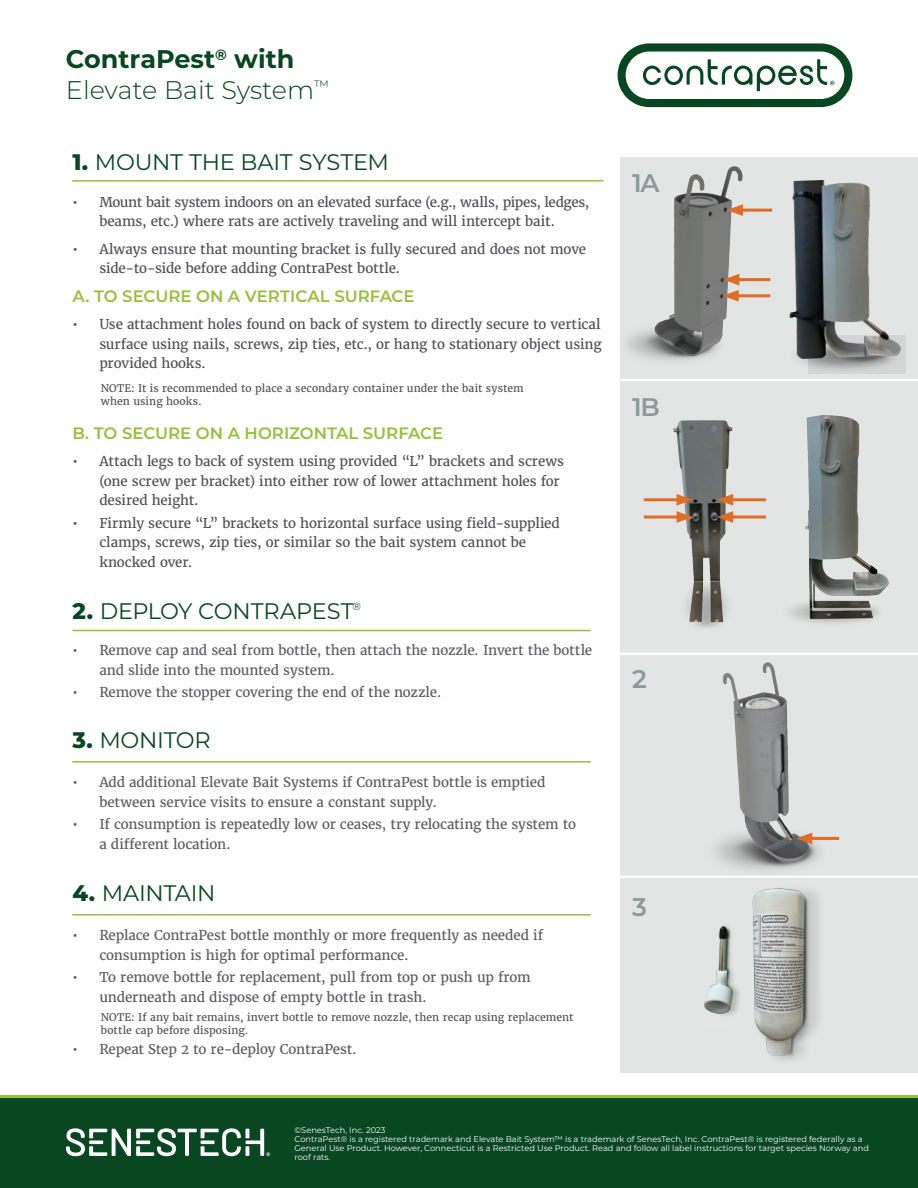
<style>
.page{position:relative;width:918px;height:1188px;background:#fff}
.page>*{position:absolute;margin:0;border:0;box-sizing:border-box;transform-origin:0 0}
.t1{font:300 25.5px "Montserrat";color:#084721}
.t2{font:700 25.5px "Montserrat";color:#084721}
.t3{font:600 25.5px "Montserrat";color:#8c9a99}
.t4{font:22.5px "Montserrat";letter-spacing:-.01em;color:#084721}
.Numbered_list_continue{font:600 16.5px "Montserrat";color:#95c03c}
.t5{font:13.5px/19.5px "Merriweather";letter-spacing:-.01em;color:#4e5053}
.t6{font:13.5px/19.5px "Merriweather";letter-spacing:-.01em;color:#5a5c5e}
.t7{font:10.5px/12.8px "Merriweather";letter-spacing:.01em;color:#4e5053}
.t8{font:8.25px/9px "Montserrat";color:#fff}
.s1{font-weight:800}
</style>
<div class="page">
<div style="left:621px;top:157px;width:297px;height:915px;background:#e3e5e4"></div>
<hr style="left:564px;top:379px;width:354px;height:2px;background:#fff">
<hr style="left:617px;top:653px;width:301px;height:2px;background:#fff">
<hr style="left:617px;top:876px;width:301px;height:2px;background:#fff">
<img style="left:698px;top:888px;width:141px;height:185px">
<img style="left:715px;top:662px;width:124px;height:208px">
<hr style="left:807px;top:837px;width:32px;height:3px;background:#de6d27">
<svg style="left:796px;top:833px;width:16px;height:11px"></svg>
<img style="left:620px;top:165px;width:149px;height:211px">
<hr style="left:737px;top:209px;width:35px;height:3px;background:#de6d27">
<svg style="left:727px;top:204px;width:16px;height:12px"></svg>
<hr style="left:734px;top:278px;width:36px;height:3px;background:#de6d27">
<hr style="left:733px;top:294px;width:37px;height:3px;background:#de6d27">
<svg style="left:723px;top:274px;width:16px;height:28px"></svg>
<img style="left:662px;top:420px;width:83px;height:155px">
<hr style="left:644px;top:515px;width:38px;height:3px;background:#de6d27">
<hr style="left:727px;top:515px;width:39px;height:3px;background:#de6d27">
<hr style="left:727px;top:498px;width:39px;height:3px;background:#de6d27">
<svg style="left:717px;top:494px;width:16px;height:29px"></svg>
<div style="left:0;top:1095px;width:918px;height:93px;background:#084721"></div>
<svg style="left:66px;top:1128px;width:204px;height:28px"></svg>
<svg style="left:618px;top:43px;width:234px;height:64px"></svg>
<hr style="left:72px;top:180px;width:532px;height:2px;background:#95c03c">
<hr style="left:72px;top:761px;width:519px;height:2px;background:#95c03c">
<hr style="left:72px;top:630px;width:519px;height:1px;background:#95c03c">
<img style="left:805px;top:415px;width:84px;height:178px">
<img style="left:789px;top:180px;width:117px;height:179px">
<img style="left:790px;top:593px;width:91px;height:30px">
<img style="left:687px;top:575px;width:40px;height:53px">
<hr style="left:72px;top:914px;width:519px;height:2px;background:#95c03c">
<hr style="left:644px;top:498px;width:38px;height:3px;background:#de6d27">
<svg style="left:677px;top:494px;width:16px;height:29px"></svg>
<p class="t2" style="left:66px;top:41px;width:230px">ContraPest<sup>®</sup> with</p>
<p class="t1" style="left:66px;top:72px;width:265px">Elevate Bait System<sup>™</sup></p>
<h2 class="t4" style="left:72px;top:146px;width:318px"><span class="s1">1.</span> MOUNT THE BAIT SYSTEM</h2>
<p class="t5" style="left:72px;top:192px;width:518px;text-align:center">• Mount bait system indoors on an elevated surface (e.g., walls, pipes, ledges, beams, etc.) where rats are actively traveling and will intercept bait.</p>
<p class="t5" style="left:99px;top:239px;width:488px;text-indent:-27px">• Always ensure that mounting bracket is fully secured and does not move side-to-side before adding ContraPest bottle.</p>
<p class="Numbered_list_continue" style="left:72px;top:284px;width:344px">A. TO SECURE ON A VERTICAL SURFACE</p>
<p class="t5" style="left:99px;top:315px;width:504px;text-align:justify;text-indent:-27px">• Use attachment holes found on back of system to directly secure to vertical surface using nails, screws, zip ties, etc., or hang to stationary object using provided hooks.</p>
<p class="t7" style="left:101px;top:382px;width:424px">NOTE: It is recommended to place a secondary container under the bait system when using hooks.</p>
<p class="Numbered_list_continue" style="left:72px;top:421px;width:372px">B. TO SECURE ON A HORIZONTAL SURFACE</p>
<p class="t5" style="left:99px;top:451px;width:466px;text-indent:-27px">• Attach legs to back of system using provided “L” brackets and screws (one screw per bracket) into either row of lower attachment holes for desired height.</p>
<p class="t5" style="left:99px;top:513px;width:462px;text-indent:-27px">• Firmly secure “L” brackets to horizontal surface using field-supplied clamps, screws, zip ties, or similar so the bait system cannot be knocked over.</p>
<h2 class="t4" style="left:72px;top:596px;width:290px"><span class="s1">2.</span> DEPLOY CONTRAPEST<sup>®</sup></h2>
<p class="t6" style="left:99px;top:641px;width:494px;text-indent:-27px">• Remove cap and seal from bottle, then attach the nozzle. Invert the bottle and slide into the mounted system.</p>
<p class="t6" style="left:72px;top:683px;width:371px">• Remove the stopper covering the end of the nozzle.</p>
<h2 class="t4" style="left:72px;top:725px;width:140px"><span class="s1">3.</span> MONITOR</h2>
<p class="t6" style="left:99px;top:773px;width:448px;text-indent:-27px">• Add additional Elevate Bait Systems if ContraPest bottle is emptied between service visits to ensure a constant supply.</p>
<p class="t6" style="left:99px;top:815px;width:478px;text-indent:-27px">• If consumption is repeatedly low or ceases, try relocating the system to a different location.</p>
<h2 class="t4" style="left:72px;top:878px;width:145px"><span class="s1">4.</span> MAINTAIN</h2>
<p class="t6" style="left:99px;top:926px;width:445px;text-indent:-27px">• Replace ContraPest bottle monthly or more frequently as needed if consumption is high for optimal performance.</p>
<p class="t6" style="left:99px;top:968px;width:433px;text-indent:-27px">• To remove bottle for replacement, pull from top or push up from underneath and dispose of empty bottle in trash.</p>
<p class="t7" style="left:101px;top:1011px;width:474px">NOTE: If any bait remains, invert bottle to remove nozzle, then recap using replacement bottle cap before disposing.</p>
<p class="t6" style="left:72px;top:1039px;width:286px">• Repeat Step 2 to re-deploy ContraPest.</p>
<p class="t3" style="left:632px;top:165px;width:29px">1A</p>
<p class="t3" style="left:632px;top:389px;width:29px">1B</p>
<p class="t3" style="left:632px;top:661px;width:16px">2</p>
<p class="t3" style="left:632px;top:888px;width:16px">3</p>
<p class="t8" style="left:295px;top:1125px;width:92px">©SenesTech, Inc. 2023</p>
<p class="t8" style="left:295px;top:1134px;width:576px">ContraPest® is a registered trademark and Elevate Bait System™ is a trademark of SenesTech, Inc. ContraPest® is registered federally as a<br>General Use Product. However, Connecticut is a Restricted Use Product. Read and follow all label instructions for target species Norway and roof rats.</p>
</div>
